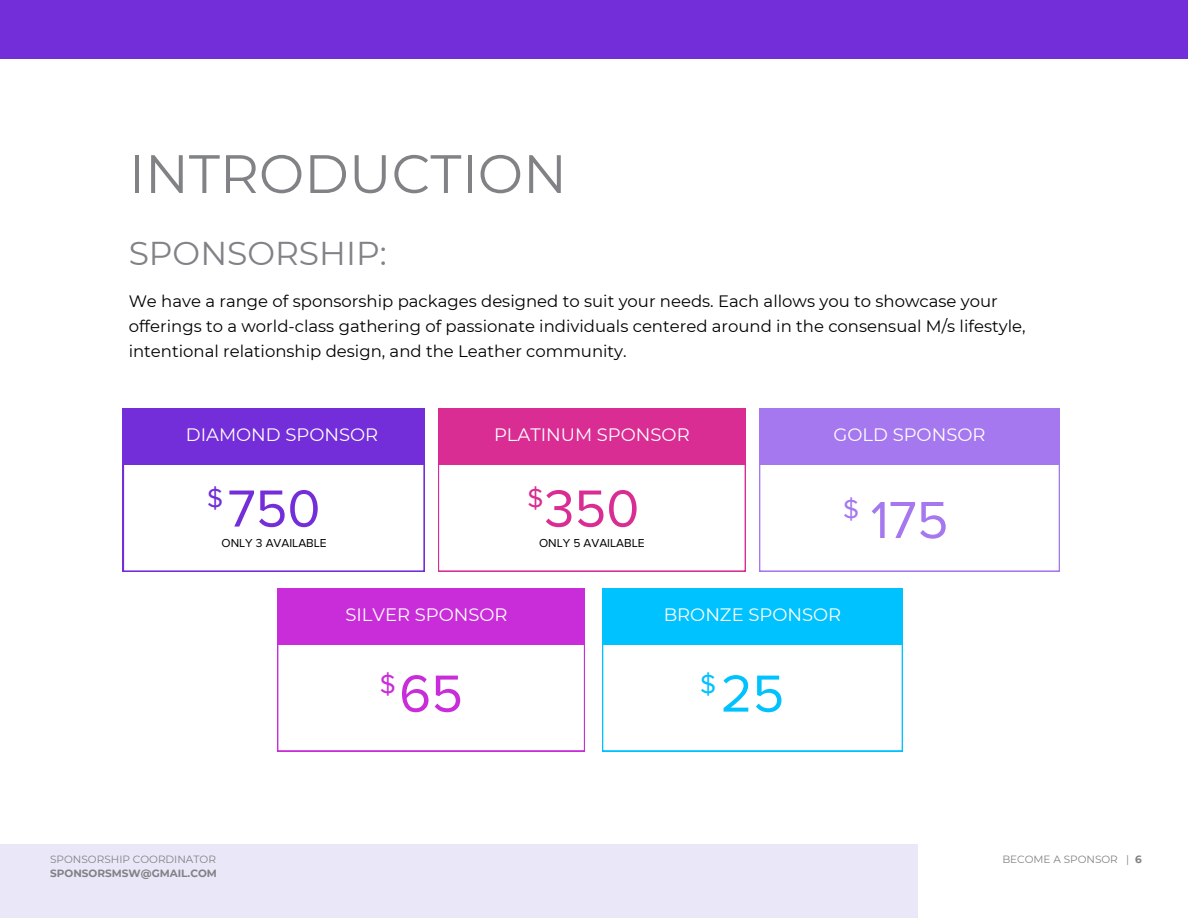
<style>
.page{position:relative;width:1188px;height:918px;background:#fff}
.page>*{position:absolute;margin:0;border:0;box-sizing:border-box;transform-origin:0 0}
.t1{font:54px "Montserrat";color:#808285}
.t2{font:54px "Proxima Nova";color:#732dd9}
.t3{font:54px "Proxima Nova";color:#d92d93}
.t4{font:54px "Proxima Nova";color:#a678ef}
.t5{font:54px "Proxima Nova";color:#c92dd9}
.t6{font:54px "Proxima Nova";color:#00c2ff}
.t7{font:33px "Montserrat";color:#808285}
.t8{font:27px "Proxima Nova";color:#732dd9}
.t9{font:27px "Proxima Nova";color:#d92d93}
.t10{font:27px "Proxima Nova";color:#c92dd9}
.t11{font:27px "Proxima Nova";color:#00c2ff}
.t12{font:27px "Proxima Nova";color:#a678ef}
.t13{font:18px "Montserrat";color:#fff}
.t14{font:16.5px/24.8px "Montserrat";color:#000}
.t15{font:12px "Proxima Nova";color:#000}
.t16{font:10.5px "Montserrat";color:#808285}
.t17{font:700 10.5px "Montserrat";color:#808285}
.s1{font-weight:700}
</style>
<div class="page">
<div style="left:0;top:0;width:1188px;height:58px;background:#732dd9"></div>
<div style="left:0;top:845px;width:918px;height:73px;background:#eae7f8"></div>
<svg style="left:123px;top:465px;width:301px;height:107px"></svg>
<div style="left:123px;top:409px;width:302px;height:56px;background:#732dd9"></div>
<svg style="left:438px;top:465px;width:308px;height:107px"></svg>
<div style="left:438px;top:409px;width:308px;height:56px;background:#d92d93"></div>
<svg style="left:277px;top:645px;width:308px;height:106px"></svg>
<div style="left:277px;top:588px;width:308px;height:57px;background:#c92dd9"></div>
<svg style="left:602px;top:645px;width:301px;height:106px"></svg>
<div style="left:602px;top:588px;width:301px;height:57px;background:#00c2ff"></div>
<svg style="left:759px;top:465px;width:301px;height:107px"></svg>
<div style="left:759px;top:409px;width:301px;height:56px;background:#a678ef"></div>
<h1 class="t1" style="left:129px;top:141px;width:440px">INTRODUCTION</h1>
<h3 class="t7" style="left:129px;top:233px;width:260px">SPONSORSHIP:</h3>
<h2 class="t14" style="left:129px;top:289px;width:898px">We have a range of sponsorship packages designed to suit your needs. Each allows you to showcase your offerings to a world-class gathering of passionate individuals centered around in the consensual M/s lifestyle, intentional relationship design, and the Leather community.</h2>
<h1 class="t13" style="left:186px;top:424px;width:194px">DIAMOND SPONSOR</h1>
<h1 class="t13" style="left:494px;top:424px;width:197px">PLATINUM SPONSOR</h1>
<p class="t13" style="left:834px;top:424px;width:153px">GOLD SPONSOR</p>
<h3 class="t8" style="left:207px;top:482px;width:18px">$</h3>
<p class="t2" style="left:228px;top:477px;width:94px">750</p>
<h5 class="t15" style="left:221px;top:536px;width:107px">ONLY 3 AVAILABLE</h5>
<h3 class="t9" style="left:528px;top:482px;width:18px">$</h3>
<p class="t3" style="left:544px;top:477px;width:96px">350</p>
<h5 class="t15" style="left:539px;top:536px;width:107px">ONLY 5 AVAILABLE</h5>
<p class="t12" style="left:843px;top:493px;width:18px">$</p>
<p class="t4" style="left:871px;top:488px;width:79px">175</p>
<p class="t16" style="left:50px;top:853px;width:167px">SPONSORSHIP COORDINATOR</p>
<p class="t17" style="left:50px;top:866px;width:168px">SPONSORSMSW@GMAIL.COM</p>
<h1 class="t13" style="left:345px;top:604px;width:164px">SILVER SPONSOR</h1>
<h3 class="t10" style="left:380px;top:668px;width:18px">$</h3>
<p class="t5" style="left:399px;top:662px;width:65px">65</p>
<p class="t13" style="left:664px;top:604px;width:179px">BRONZE SPONSOR</p>
<h3 class="t11" style="left:700px;top:668px;width:18px">$</h3>
<p class="t6" style="left:721px;top:662px;width:65px">25</p>
<h4 class="t16" style="left:1002px;top:853px;width:141px">BECOME A SPONSOR | <span class="s1">6</span></h4>
</div>
